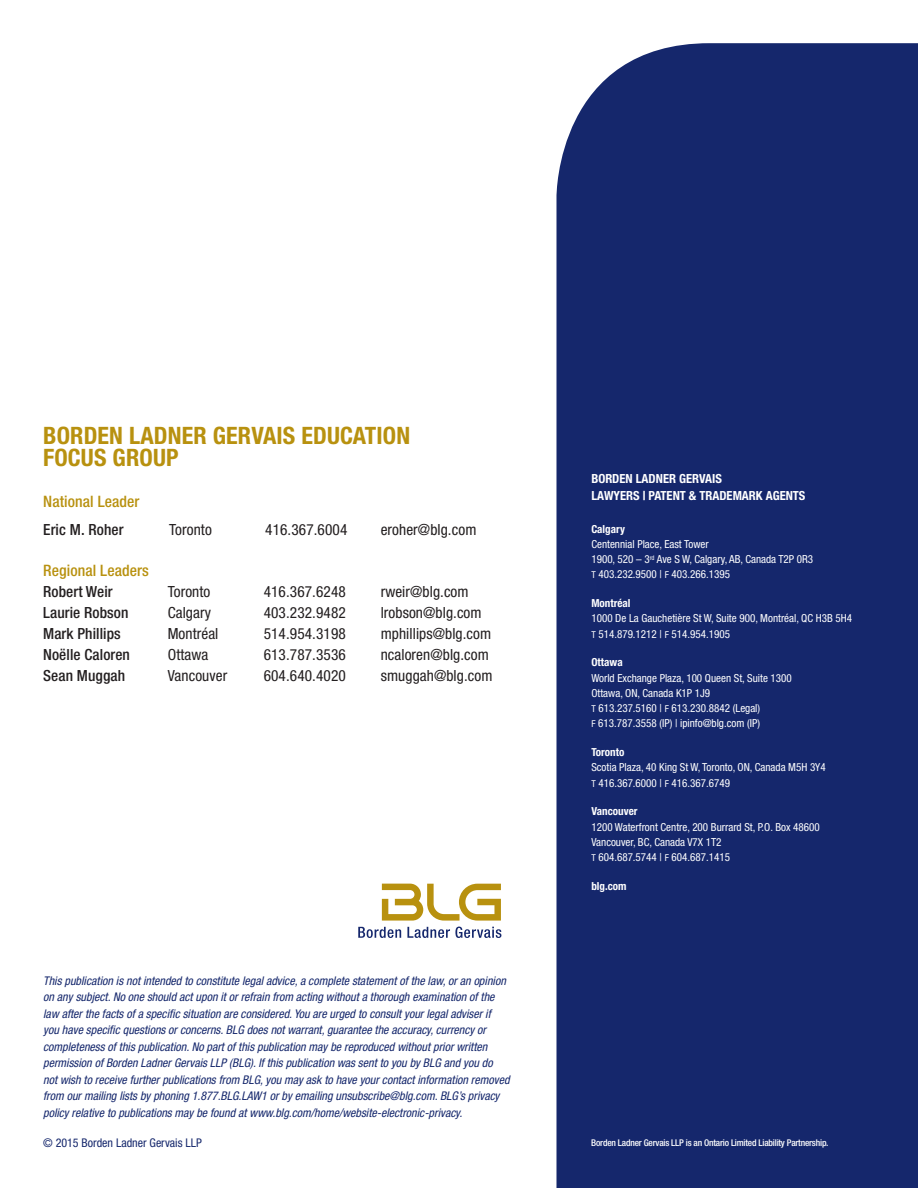
<style>
.page{position:relative;width:918px;height:1188px;background:#fff}
.page>*{position:absolute;margin:0;border:0;box-sizing:border-box;transform-origin:0 0}
.Headline{font:700 condensed 24px/22.5px "Helvetica Neue LT Pro";letter-spacing:.005em;color:#b8910f}
.t1{font:500 condensed 15.75px "Helvetica Neue LT Pro";letter-spacing:.005em;color:#b8910f}
.Black_texts_-Body{font:condensed 15.3px "Helvetica Neue LT Pro";letter-spacing:.005em;color:#231f20}
.Black_texts_-Body-2{font:500 condensed 15.3px "Helvetica Neue LT Pro";letter-spacing:.005em;color:#231f20}
.Subhead_YC{font:700 condensed 12.6px "Helvetica Neue LT Pro";color:#fff}
.t2{font:italic condensed 12px/16.5px "Helvetica Neue LT Pro";color:#15276c}
.t3{font:condensed 12px "Helvetica Neue LT Pro";color:#15276c}
.Contact_Info{font:condensed 11.1px "Helvetica Neue LT Pro";color:#fff}
.Contact_Info-2{font:700 condensed 11.1px "Helvetica Neue LT Pro";color:#fff}
.t4{font:500 condensed 9.3px "Helvetica Neue LT Pro";letter-spacing:-.02em;color:#fff}
.s1{font-size:9.45px}
</style>
<div class="page">
<div style="left:556px;top:43px;width:362px;height:1145px;background:#15276c"></div>
<svg style="left:358px;top:927px;width:43px;height:11px"></svg>
<svg style="left:407px;top:927px;width:94px;height:11px"></svg>
<svg style="left:382px;top:884px;width:119px;height:37px"></svg>
<p class="Headline" style="left:43px;top:424px;width:368px">BORDEN LADNER GERVAIS EDUCATION<br>FOCUS GROUP</p>
<p class="t1" style="left:43px;top:492px;width:98px">National Leader</p>
<p class="Black_texts_-Body-2" style="left:43px;top:520px;width:82px">Eric M. Roher</p>
<p class="Black_texts_-Body" style="left:169px;top:520px;width:44px">Toronto</p>
<p class="Black_texts_-Body" style="left:265px;top:520px;width:84px">416.367.6004</p>
<p class="Black_texts_-Body" style="left:381px;top:520px;width:97px">eroher@blg.com</p>
<p class="t1" style="left:43px;top:561px;width:107px">Regional Leaders</p>
<p class="Black_texts_-Body-2" style="left:43px;top:582px;width:71px">Robert Weir</p>
<p class="Black_texts_-Body" style="left:168px;top:583px;width:44px">Toronto</p>
<p class="Black_texts_-Body" style="left:264px;top:583px;width:84px">416.367.6248</p>
<p class="Black_texts_-Body" style="left:381px;top:583px;width:89px">rweir@blg.com</p>
<p class="Black_texts_-Body-2" style="left:43px;top:603px;width:87px">Laurie Robson</p>
<p class="Black_texts_-Body" style="left:168px;top:604px;width:45px">Calgary</p>
<p class="Black_texts_-Body" style="left:264px;top:604px;width:84px">403.232.9482</p>
<p class="Black_texts_-Body" style="left:381px;top:604px;width:102px">lrobson@blg.com</p>
<p class="Black_texts_-Body-2" style="left:43px;top:624px;width:79px">Mark Phillips</p>
<p class="Black_texts_-Body" style="left:168px;top:625px;width:52px">Montréal</p>
<p class="Black_texts_-Body" style="left:264px;top:625px;width:84px">514.954.3198</p>
<p class="Black_texts_-Body" style="left:381px;top:625px;width:112px">mphillips@blg.com</p>
<p class="Black_texts_-Body-2" style="left:43px;top:645px;width:88px">Noëlle Caloren</p>
<p class="Black_texts_-Body" style="left:168px;top:646px;width:42px">Ottawa</p>
<p class="Black_texts_-Body" style="left:264px;top:646px;width:84px">613.787.3536</p>
<p class="Black_texts_-Body" style="left:381px;top:646px;width:110px">ncaloren@blg.com</p>
<p class="Black_texts_-Body-2" style="left:43px;top:666px;width:84px">Sean Muggah</p>
<p class="Black_texts_-Body" style="left:168px;top:667px;width:61px">Vancouver</p>
<p class="Black_texts_-Body" style="left:264px;top:667px;width:84px">604.640.4020</p>
<p class="Black_texts_-Body" style="left:381px;top:667px;width:113px">smuggah@blg.com</p>
<p class="t2" style="left:43px;top:972px;width:468px">This publication is not intended to constitute legal advice, a complete statement of the law, or an opinion on any subject. No one should act upon it or refrain from acting without a thorough examination of the law after the facts of a specific situation are considered. You are urged to consult your legal adviser if you have specific questions or concerns. BLG does not warrant, guarantee the accuracy, currency or completeness of this publication. No part of this publication may be reproduced without prior written permission of Borden Ladner Gervais LLP (BLG). If this publication was sent to you by BLG and you do not wish to receive further publications from BLG, you may ask to have your contact information removed from our mailing lists by phoning 1.877.BLG.LAW1 or by emailing unsubscribe@blg.com. BLG’s privacy policy relative to publications may be found at www.blg.com/home/website-electronic-privacy.</p>
<p class="t3" style="left:43px;top:1135px;width:160px">© 2015 Borden Ladner Gervais LLP</p>
<p class="Subhead_YC" style="left:591px;top:471px;width:132px">BORDEN LADNER GERVAIS</p>
<p class="Subhead_YC" style="left:591px;top:488px;width:216px">LAWYERS | PATENT &amp; TRADEMARK AGENTS</p>
<p class="Contact_Info-2" style="left:591px;top:522px;width:35px">Calgary</p>
<p class="Contact_Info" style="left:591px;top:538px;width:119px">Centennial Place, East Tower</p>
<p class="Contact_Info" style="left:591px;top:553px;width:223px">1900, 520 – 3<sup>rd</sup> Ave S W, Calgary, AB, Canada T2P 0R3</p>
<p class="Contact_Info" style="left:591px;top:568px;width:140px"><span class="s1">T</span> 403.232.9500 | <span class="s1">F</span> 403.266.1395</p>
<p class="Contact_Info-2" style="left:591px;top:597px;width:41px">Montréal</p>
<p class="Contact_Info" style="left:591px;top:612px;width:262px">1000 De La Gauchetière St W, Suite 900, Montréal, QC H3B 5H4</p>
<p class="Contact_Info" style="left:591px;top:627px;width:140px"><span class="s1">T</span> 514.879.1212 | <span class="s1">F</span> 514.954.1905</p>
<p class="Contact_Info-2" style="left:591px;top:656px;width:33px">Ottawa</p>
<p class="Contact_Info" style="left:591px;top:671px;width:202px">World Exchange Plaza, 100 Queen St, Suite 1300</p>
<p class="Contact_Info" style="left:591px;top:687px;width:120px">Ottawa, ON, Canada K1P 1J9</p>
<p class="Contact_Info" style="left:591px;top:702px;width:170px"><span class="s1">T</span> 613.237.5160 | <span class="s1">F</span> 613.230.8842 (Legal)</p>
<p class="Contact_Info" style="left:591px;top:717px;width:170px"><span class="s1">F</span> 613.787.3558 (IP) | ipinfo@blg.com (IP)</p>
<p class="Contact_Info-2" style="left:591px;top:745px;width:34px">Toronto</p>
<p class="Contact_Info" style="left:591px;top:761px;width:236px">Scotia Plaza, 40 King St W, Toronto, ON, Canada M5H 3Y4</p>
<p class="Contact_Info" style="left:591px;top:776px;width:140px"><span class="s1">T</span> 416.367.6000 | <span class="s1">F</span> 416.367.6749</p>
<p class="Contact_Info-2" style="left:591px;top:805px;width:48px">Vancouver</p>
<p class="Contact_Info" style="left:591px;top:820px;width:230px">1200 Waterfront Centre, 200 Burrard St, P.O. Box 48600</p>
<p class="Contact_Info" style="left:591px;top:836px;width:132px">Vancouver, BC, Canada V7X 1T2</p>
<p class="Contact_Info" style="left:591px;top:851px;width:140px"><span class="s1">T</span> 604.687.5744 | <span class="s1">F</span> 604.687.1415</p>
<p class="Contact_Info-2" style="left:591px;top:879px;width:37px">blg.com</p>
<p class="t4" style="left:591px;top:1137px;width:239px">Borden Ladner Gervais LLP is an Ontario Limited Liability Partnership.</p>
</div>
